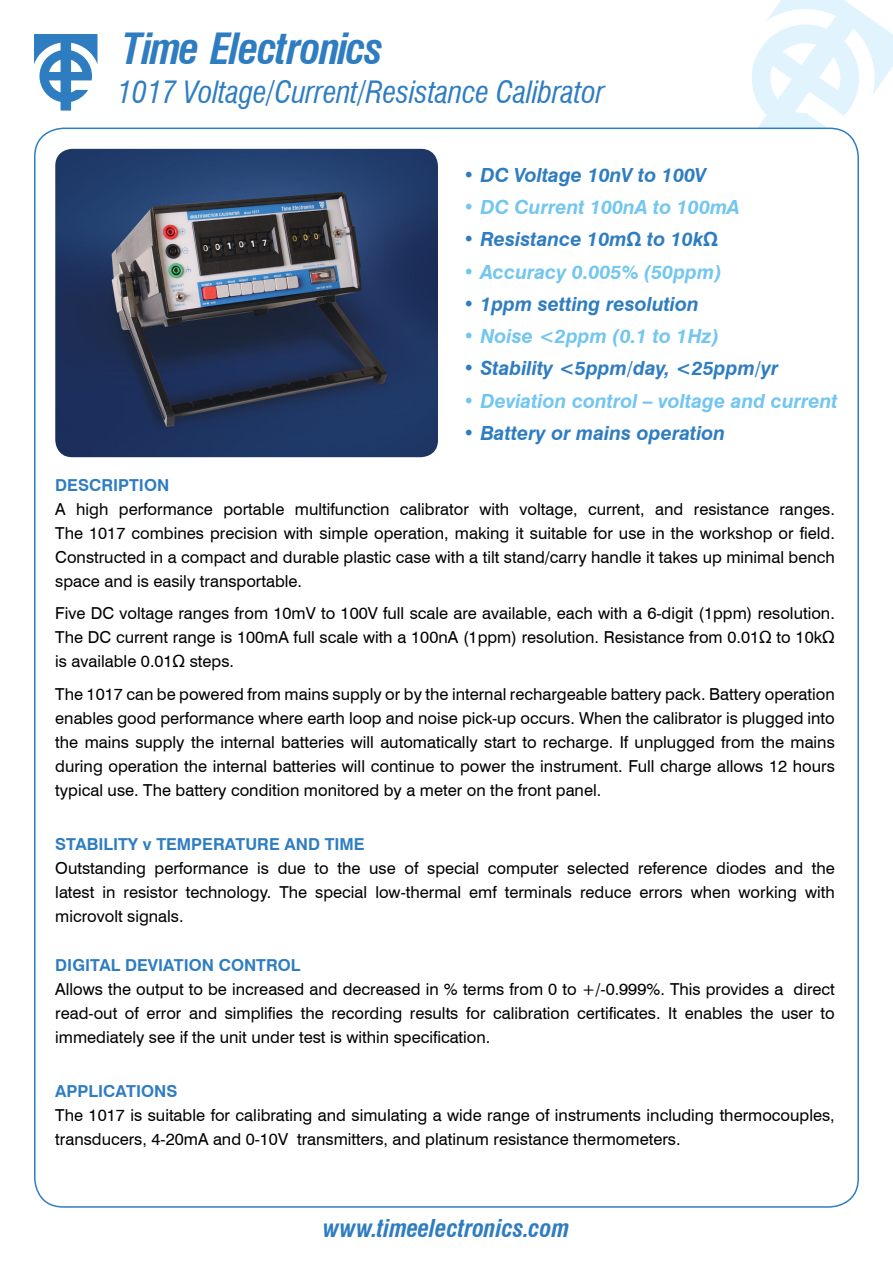
<style>
.page{position:relative;width:893px;height:1263px;background:#fff}
.page>*{position:absolute;margin:0;border:0;box-sizing:border-box;transform-origin:0 0}
.t1{font:italic 700 condensed 42px "Swiss 721 BT";letter-spacing:-.035em;color:#2f7dc1}
.t2{font:italic condensed 30px "Swiss 721 BT";letter-spacing:-.01em;color:#2f7dc1}
.t3{font:italic 700 condensed 24px "Swiss 721 BT";color:#2f7dc1}
.t4{font:italic 700 19.5px "Swiss 721 BT";color:#2f7dc1}
.t5{font:italic 700 19.5px "Swiss 721 BT";color:#72c6ef}
.t6{font:16.5px/24px "Swiss 721 BT";color:#000;text-align:justify}
.t7{font:700 16.5px "Swiss 721 BT";color:#2f7dc1}
</style>
<div class="page">
<svg style="left:746px;top:0;width:147px;height:142px"></svg>
<svg style="left:34px;top:34px;width:63px;height:77px"></svg>
<div style="left:35px;top:128px;width:823px;height:1079px;background:#fff;border-radius:29px"></div>
<img style="left:55px;top:149px;width:383px;height:308px">
<p class="t1" style="left:123px;top:24px;width:262px">Time Electronics</p>
<p class="t2" style="left:117px;top:74px;width:489px">1017 Voltage/Current/Resistance Calibrator</p>
<p class="t4" style="left:463px;top:163px;width:244px">• DC Voltage 10nV to 100V</p>
<p class="t5" style="left:463px;top:195px;width:278px">• DC Current 100nA to 100mA</p>
<p class="t4" style="left:463px;top:228px;width:256px">• Resistance 10mΩ to 10kΩ</p>
<p class="t5" style="left:463px;top:260px;width:260px">• Accuracy 0.005% (50ppm)</p>
<p class="t4" style="left:463px;top:292px;width:237px">• 1ppm setting resolution</p>
<p class="t5" style="left:463px;top:324px;width:257px">• Noise &lt;2ppm (0.1 to 1Hz)</p>
<p class="t4" style="left:463px;top:357px;width:317px">• Stability &lt;5ppm/day, &lt;25ppm/yr</p>
<p class="t5" style="left:463px;top:389px;width:376px">• Deviation control – voltage and current</p>
<p class="t4" style="left:463px;top:421px;width:263px">• Battery or mains operation</p>
<p class="t7" style="left:55px;top:475px;width:116px">DESCRIPTION</p>
<p class="t6" style="left:55px;top:497px;width:781px">A high performance portable multifunction calibrator with voltage, current, and resistance ranges.<br>The 1017 combines precision with simple operation, making it suitable for use in the workshop or field.<br>Constructed in a compact and durable plastic case with a tilt stand/carry handle it takes up minimal bench space and is easily transportable.</p>
<p class="t6" style="left:55px;top:601px;width:781px">Five DC voltage ranges from 10mV to 100V full scale are available, each with a 6-digit (1ppm) resolution.<br>The DC current range is 100mA full scale with a 100nA (1ppm) resolution. Resistance from 0.01Ω to 10kΩ is available 0.01Ω steps.</p>
<p class="t6" style="left:55px;top:682px;width:781px">The 1017 can be powered from mains supply or by the internal rechargeable battery pack. Battery operation enables good performance where earth loop and noise pick-up occurs. When the calibrator is plugged into the mains supply the internal batteries will automatically start to recharge. If unplugged from the mains during operation the internal batteries will continue to power the instrument. Full charge allows 12 hours typical use. The battery condition monitored by a meter on the front panel.</p>
<p class="t7" style="left:55px;top:834px;width:311px">STABILITY v TEMPERATURE AND TIME</p>
<p class="t6" style="left:55px;top:856px;width:781px">Outstanding performance is due to the use of special computer selected reference diodes and the latest in resistor technology. The special low-thermal emf terminals reduce errors when working with microvolt signals.</p>
<p class="t7" style="left:55px;top:955px;width:247px">DIGITAL DEVIATION CONTROL</p>
<p class="t6" style="left:55px;top:977px;width:781px">Allows the output to be increased and decreased in % terms from 0 to +/-0.999%. This provides a direct read-out of error and simplifies the recording results for calibration certificates. It enables the user to immediately see if the unit under test is within specification.</p>
<p class="t7" style="left:55px;top:1081px;width:124px">APPLICATIONS</p>
<p class="t6" style="left:55px;top:1103px;width:781px">The 1017 is suitable for calibrating and simulating a wide range of instruments including thermocouples, transducers, 4-20mA and 0-10V transmitters, and platinum resistance thermometers.</p>
<p class="t3" style="left:323px;top:1214px;width:248px">www.timeelectronics.com</p>
</div>
